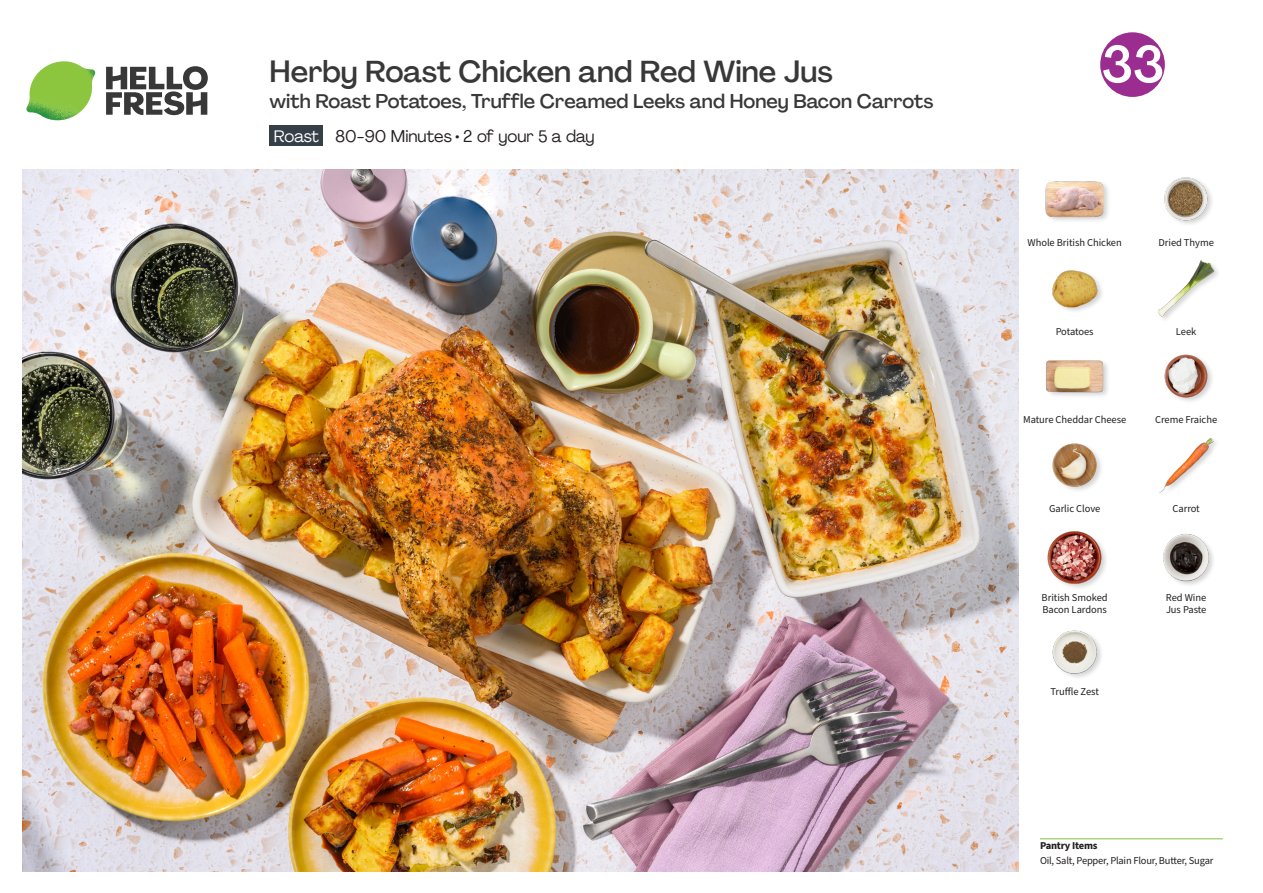
<style>
.page{position:relative;width:1263px;height:893px;background:#fff}
.page>*{position:absolute;margin:0;border:0;box-sizing:border-box;transform-origin:0 0}
.t1{font:500 51px "Agrandir";color:#fff}
._15_Titel_UK{font:500 30px "Agrandir";color:#383839}
._15_Titel_UK-2{font:500 19.5px "Agrandir";color:#383839}
._02_Box_Type{font:16.5px "Agrandir";color:#231f20}
._02_Box_Type-2{font:16.5px "Agrandir";letter-spacing:-.02em;color:#fff}
._18_FRONT_ingredients_UK{font:10.5px/12px "Source Sans Pro";letter-spacing:-.005em;color:#231f20}
._14_Allergene_Text_7pt{font:10.5px "Source Sans Pro";letter-spacing:-.02em;color:#231f20}
._14_Allergene_Text_7pt-2{font:700 10.5px "Source Sans Pro";letter-spacing:-.02em;color:#231f20}
</style>
<div class="page">
<svg style="left:106px;top:66px;width:102px;height:49px"></svg>
<img style="left:26px;top:61px;width:69px;height:59px">
<img style="left:22px;top:170px;width:997px;height:702px">
<hr style="left:1040px;top:838px;width:183px;height:1px;background:#81c340">
<div style="left:270px;top:126px;width:53px;height:20px;background:#353f48"></div>
<div style="left:1047px;top:530px;width:61px;height:61px;background:#231f20;opacity:.2"></div>
<img style="left:1047px;top:530px;width:56px;height:56px">
<img style="left:1052px;top:630px;width:49px;height:48px">
<img style="left:1163px;top:533px;width:50px;height:52px">
<div style="left:1046px;top:359px;width:64px;height:40px;background:#231f20;opacity:.2"></div>
<img style="left:1046px;top:359px;width:57px;height:40px">
<img style="left:1052px;top:443px;width:49px;height:48px">
<img style="left:1159px;top:437px;width:56px;height:56px">
<img style="left:1164px;top:354px;width:48px;height:47px">
<div style="left:1045px;top:180px;width:65px;height:44px;background:#231f20;opacity:.2"></div>
<img style="left:1046px;top:180px;width:57px;height:44px">
<img style="left:1052px;top:270px;width:50px;height:41px">
<img style="left:1158px;top:260px;width:57px;height:56px">
<img style="left:1164px;top:177px;width:48px;height:47px">
<svg style="left:1100px;top:32px;width:65px;height:65px"></svg>
<p class="_15_Titel_UK" style="left:270px;top:53px;width:565px">Herby Roast Chicken and Red Wine Jus</p>
<p class="_15_Titel_UK-2" style="left:270px;top:89px;width:665px">with Roast Potatoes, Truffle Creamed Leeks and Honey Bacon Carrots</p>
<p class="_02_Box_Type-2" style="left:274px;top:126px;width:47px">Roast</p>
<p class="_02_Box_Type" style="left:336px;top:126px;width:260px">80-90 Minutes • 2 of your 5 a day</p>
<p class="t1" style="left:1102px;top:33px;width:64px">33</p>
<p class="_18_FRONT_ingredients_UK" style="left:1027px;top:237px;width:96px">Whole British Chicken</p>
<p class="_18_FRONT_ingredients_UK" style="left:1158px;top:237px;width:57px">Dried Thyme</p>
<p class="_18_FRONT_ingredients_UK" style="left:1056px;top:325px;width:40px">Potatoes</p>
<p class="_18_FRONT_ingredients_UK" style="left:1176px;top:325px;width:22px">Leek</p>
<p class="_18_FRONT_ingredients_UK" style="left:1023px;top:414px;width:105px">Mature Cheddar Cheese</p>
<p class="_18_FRONT_ingredients_UK" style="left:1155px;top:414px;width:64px">Creme Fraiche</p>
<p class="_18_FRONT_ingredients_UK" style="left:1049px;top:503px;width:53px">Garlic Clove</p>
<p class="_18_FRONT_ingredients_UK" style="left:1172px;top:503px;width:29px">Carrot</p>
<p class="_18_FRONT_ingredients_UK" style="left:1042px;top:592px;width:68px">British Smoked<br>Bacon Lardons</p>
<p class="_18_FRONT_ingredients_UK" style="left:1050px;top:686px;width:50px">Truffle Zest</p>
<p class="_18_FRONT_ingredients_UK" style="left:1166px;top:592px;width:42px">Red Wine<br>Jus Paste</p>
<p class="_14_Allergene_Text_7pt-2" style="left:1040px;top:839px;width:59px">Pantry Items</p>
<p class="_14_Allergene_Text_7pt" style="left:1040px;top:854px;width:175px">Oil, Salt, Pepper, Plain Flour, Butter, Sugar</p>
</div>
